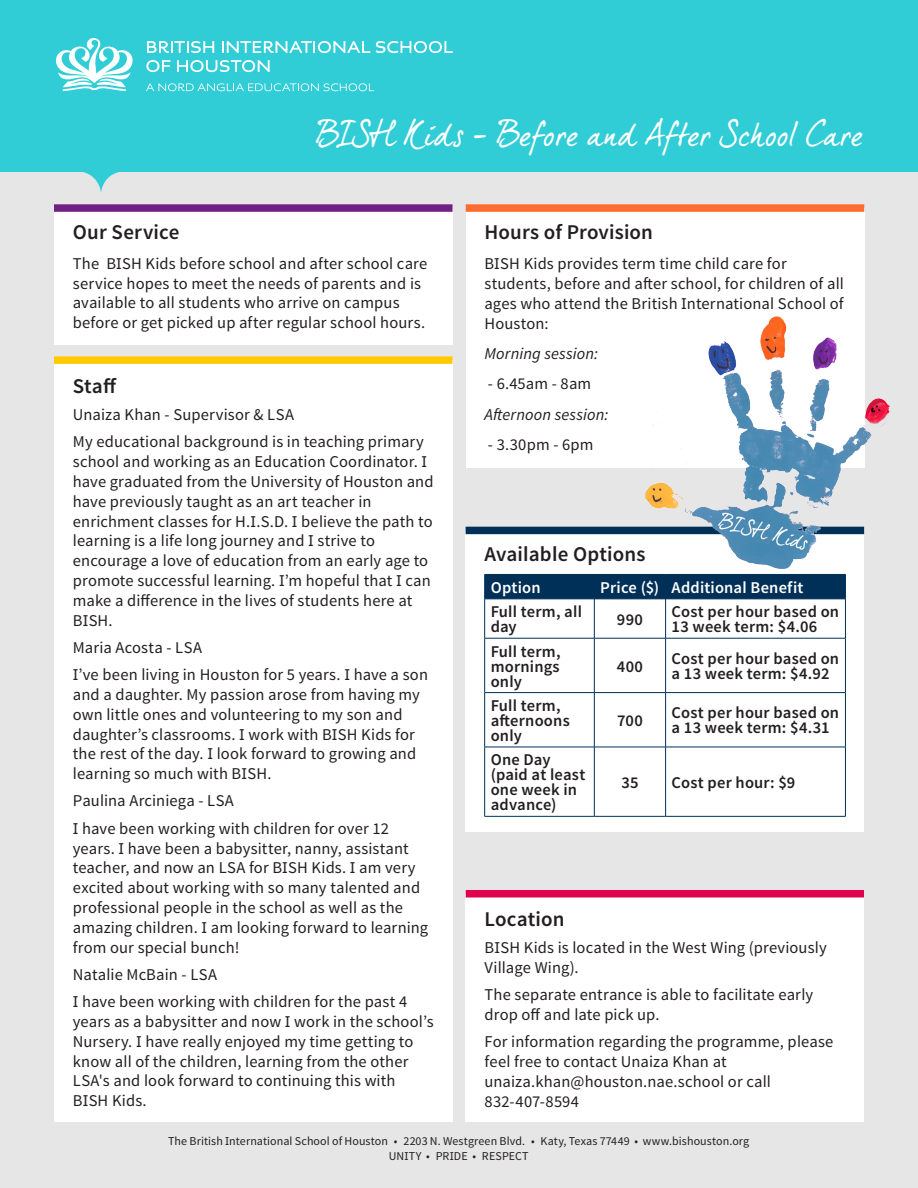
<style>
.page{position:relative;width:918px;height:1188px;background:#fff}
.page>*{position:absolute;margin:0;border:0;box-sizing:border-box;transform-origin:0 0}
.t1{font:33px "dear Joe 5 CASUAL P";letter-spacing:-.025em;color:#fff}
.subhead_small{font:600 21px "Source Sans Pro";letter-spacing:.005em;color:#231f20}
.subhead_small-2{font:16.5px/19.8px "Source Sans Pro";letter-spacing:.01em;color:#231f20}
.subhead_small-3{font:600 16.5px/15px "Source Sans Pro";letter-spacing:.01em;color:#231f20}
.t2{font:italic 16.5px "Source Sans Pro";letter-spacing:.005em;color:#231f20}
.subhead_small-4{font:600 16.5px "Source Sans Pro";letter-spacing:.01em;color:#fff}
.address{font:12px "Source Sans Pro";letter-spacing:.005em;color:#231f20}
</style>
<div class="page">
<div style="left:0;top:95px;width:918px;height:1093px;background:#e6e6e7"></div>
<div style="left:0;top:0;width:918px;height:171px;background:#30cdd7"></div>
<svg style="left:75px;top:171px;width:52px;height:21px"></svg>
<svg style="left:56px;top:38px;width:77px;height:53px"></svg>
<svg style="left:146px;top:83px;width:228px;height:8px"></svg>
<svg style="left:147px;top:41px;width:67px;height:12px"></svg>
<svg style="left:222px;top:41px;width:148px;height:12px"></svg>
<svg style="left:376px;top:41px;width:77px;height:12px"></svg>
<svg style="left:146px;top:60px;width:24px;height:12px"></svg>
<svg style="left:177px;top:60px;width:93px;height:12px"></svg>
<div style="left:466px;top:209px;width:398px;height:259px;background:#fff"></div>
<div style="left:466px;top:204px;width:398px;height:8px;background:#ff6a2e"></div>
<div style="left:54px;top:209px;width:399px;height:136px;background:#fff"></div>
<div style="left:54px;top:204px;width:399px;height:8px;background:#702082"></div>
<div style="left:466px;top:531px;width:398px;height:300px;background:#fff"></div>
<div style="left:466px;top:527px;width:398px;height:7px;background:#003057"></div>
<div style="left:484px;top:574px;width:362px;height:25px;background:#003057"></div>
<hr style="left:484px;top:599px;width:110px;height:1px;background:#003057">
<hr style="left:484px;top:599px;width:1px;height:39px;background:#003057">
<hr style="left:594px;top:599px;width:72px;height:1px;background:#003057">
<hr style="left:594px;top:599px;width:1px;height:39px;background:#003057">
<hr style="left:666px;top:599px;width:180px;height:1px;background:#003057">
<hr style="left:665px;top:599px;width:1px;height:39px;background:#003057">
<hr style="left:845px;top:599px;width:1px;height:39px;background:#003057">
<hr style="left:484px;top:638px;width:110px;height:1px;background:#003057">
<hr style="left:484px;top:638px;width:1px;height:54px;background:#003057">
<hr style="left:594px;top:638px;width:72px;height:1px;background:#003057">
<hr style="left:594px;top:638px;width:1px;height:54px;background:#003057">
<hr style="left:666px;top:638px;width:180px;height:1px;background:#003057">
<hr style="left:665px;top:638px;width:1px;height:54px;background:#003057">
<hr style="left:845px;top:638px;width:1px;height:54px;background:#003057">
<hr style="left:484px;top:692px;width:110px;height:1px;background:#003057">
<hr style="left:484px;top:693px;width:1px;height:54px;background:#003057">
<hr style="left:594px;top:692px;width:72px;height:1px;background:#003057">
<hr style="left:594px;top:693px;width:1px;height:54px;background:#003057">
<hr style="left:666px;top:692px;width:180px;height:1px;background:#003057">
<hr style="left:665px;top:693px;width:1px;height:54px;background:#003057">
<hr style="left:845px;top:693px;width:1px;height:54px;background:#003057">
<hr style="left:484px;top:747px;width:110px;height:1px;background:#003057">
<hr style="left:484px;top:747px;width:1px;height:69px;background:#003057">
<hr style="left:594px;top:747px;width:72px;height:1px;background:#003057">
<hr style="left:594px;top:747px;width:1px;height:69px;background:#003057">
<hr style="left:666px;top:747px;width:180px;height:1px;background:#003057">
<hr style="left:665px;top:747px;width:1px;height:69px;background:#003057">
<hr style="left:845px;top:747px;width:1px;height:69px;background:#003057">
<hr style="left:484px;top:816px;width:110px;height:1px;background:#003057">
<hr style="left:594px;top:816px;width:72px;height:1px;background:#003057">
<hr style="left:666px;top:816px;width:180px;height:1px;background:#003057">
<div style="left:466px;top:894px;width:398px;height:228px;background:#fff"></div>
<div style="left:466px;top:890px;width:398px;height:8px;background:#e0004d"></div>
<div style="left:54px;top:361px;width:399px;height:761px;background:#fff"></div>
<div style="left:54px;top:356px;width:399px;height:8px;background:#ffcb00"></div>
<img style="left:640px;top:300px;width:250px;height:269px">
<p class="t1" style="left:315px;top:114px;width:551px">BISH Kids - Before and After School Care</p>
<p class="subhead_small" style="left:73px;top:218px;width:108px">Our Service</p>
<p class="subhead_small-2" style="left:73px;top:254px;width:356px">The BISH Kids before school and after school care service hopes to meet the needs of parents and is available to all students who arrive on campus before or get picked up after regular school hours.</p>
<p class="subhead_small" style="left:73px;top:372px;width:45px">Staff</p>
<p class="subhead_small-2" style="left:73px;top:405px;width:223px">Unaiza Khan - Supervisor &amp; LSA</p>
<p class="subhead_small-2" style="left:73px;top:432px;width:362px">My educational background is in teaching primary school and working as an Education Coordinator. I have graduated from the University of Houston and have previously taught as an art teacher in enrichment classes for H.I.S.D. I believe the path to learning is a life long journey and I strive to encourage a love of education from an early age to promote successful learning. I’m hopeful that I can make a difference in the lives of students here at BISH.</p>
<p class="subhead_small-2" style="left:73px;top:638px;width:131px">Maria Acosta - LSA</p>
<p class="subhead_small-2" style="left:73px;top:665px;width:357px">I’ve been living in Houston for 5 years. I have a son and a daughter. My passion arose from having my own little ones and volunteering to my son and daughter’s classrooms. I work with BISH Kids for the rest of the day. I look forward to growing and learning so much with BISH.</p>
<p class="subhead_small-2" style="left:73px;top:791px;width:163px">Paulina Arciniega - LSA</p>
<p class="subhead_small-2" style="left:73px;top:819px;width:357px">I have been working with children for over 12 years. I have been a babysitter, nanny, assistant teacher, and now an LSA for BISH Kids. I am very excited about working with so many talented and professional people in the school as well as the amazing children. I am looking forward to learning from our special bunch!</p>
<p class="subhead_small-2" style="left:73px;top:965px;width:146px">Natalie McBain - LSA</p>
<p class="subhead_small-2" style="left:73px;top:992px;width:362px">I have been working with children for the past 4 years as a babysitter and now I work in the school’s Nursery. I have really enjoyed my time getting to know all of the children, learning from the other LSA's and look forward to continuing this with BISH Kids.</p>
<p class="subhead_small" style="left:484px;top:219px;width:170px">Hours of Provision</p>
<p class="subhead_small-2" style="left:484px;top:254px;width:361px">BISH Kids provides term time child care for students, before and after school, for children of all ages who attend the British International School of Houston:</p>
<p class="t2" style="left:484px;top:343px;width:115px">Morning session:</p>
<p class="subhead_small-2" style="left:488px;top:374px;width:105px">- 6.45am - 8am</p>
<p class="t2" style="left:484px;top:404px;width:125px">Afternoon session:</p>
<p class="subhead_small-2" style="left:488px;top:435px;width:107px">- 3.30pm - 6pm</p>
<p class="subhead_small" style="left:484px;top:541px;width:162px">Available Options</p>
<p class="subhead_small-4" style="left:491px;top:577px;width:51px">Option</p>
<p class="subhead_small-4" style="left:600px;top:577px;width:60px">Price ($)</p>
<p class="subhead_small-4" style="left:672px;top:577px;width:133px">Additional Benefit</p>
<p class="subhead_small-3" style="left:491px;top:605px;width:93px">Full term, all day</p>
<p class="subhead_small-3" style="left:617px;top:612px;width:28px">990</p>
<p class="subhead_small-3" style="left:672px;top:605px;width:169px">Cost per hour based on<br>13 week term: $4.06</p>
<p class="subhead_small-3" style="left:491px;top:644px;width:71px;text-align:justify">Full term, mornings only</p>
<p class="subhead_small-3" style="left:617px;top:659px;width:28px">400</p>
<p class="subhead_small-3" style="left:672px;top:652px;width:169px">Cost per hour based on a 13 week term: $4.92</p>
<p class="subhead_small-3" style="left:491px;top:698px;width:81px">Full term, afternoons only</p>
<p class="subhead_small-3" style="left:491px;top:753px;width:96px">One Day (paid at least one week in advance)</p>
<p class="subhead_small-3" style="left:617px;top:713px;width:27px">700</p>
<p class="subhead_small-3" style="left:672px;top:706px;width:169px">Cost per hour based on a 13 week term: $4.31</p>
<p class="subhead_small-3" style="left:621px;top:775px;width:19px">35</p>
<p class="subhead_small-3" style="left:672px;top:775px;width:125px">Cost per hour: $9</p>
<p class="subhead_small" style="left:485px;top:906px;width:81px">Location</p>
<p class="subhead_small-2" style="left:485px;top:938px;width:344px">BISH Kids is located in the West Wing (previously<br>Village Wing).</p>
<p class="subhead_small-2" style="left:485px;top:985px;width:330px">The separate entrance is able to facilitate early drop off and late pick up.</p>
<p class="subhead_small-2" style="left:485px;top:1032px;width:350px">For information regarding the programme, please feel free to contact Unaiza Khan at unaiza.khan@houston.nae.school or call 832-407-8594</p>
<p class="address" style="left:168px;top:1133px;width:583px">The British International School of Houston • 2203 N. Westgreen Blvd. • Katy, Texas 77449 • www.bishouston.org</p>
<p class="address" style="left:389px;top:1148px;width:141px">UNITY • PRIDE • RESPECT</p>
</div>
